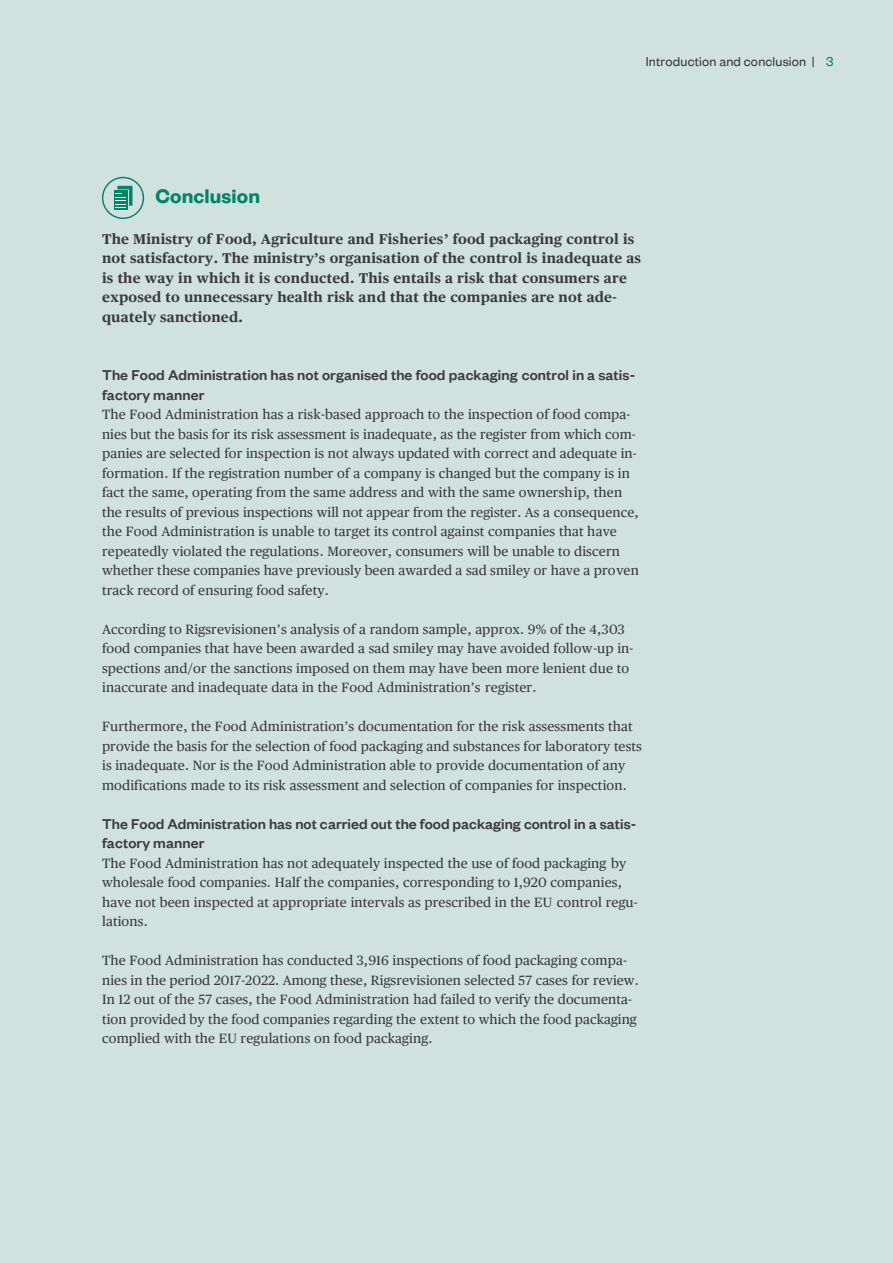
<style>
.page{position:relative;width:893px;height:1263px;background:#d1e2de}
.page>*{position:absolute;margin:0;border:0;box-sizing:border-box;transform-origin:0 0}
.t1{font:600 21.75px "Founders Grotesk";letter-spacing:.005em;color:#008567}
.t2{font:500 15.75px/19.5px "Founders Grotesk";letter-spacing:.005em;color:#3b3b3b}
.t3{font:700 14.25px/19.5px "Publico Text";letter-spacing:.01em;color:#3b3b3b}
.t4{font:14.25px "Founders Grotesk";letter-spacing:.01em;color:#3b3b3b}
.t5{font:13.5px/19.5px "Publico Text";letter-spacing:.01em;color:#3b3b3b}
.s1{color:#008567}
</style>
<div class="page">
<svg style="left:102px;top:177px;width:42px;height:42px"></svg>
<p class="t4" style="left:646px;top:53px;width:189px">Introduction and conclusion | <span class="s1">3</span></p>
<p class="t1" style="left:156px;top:182px;width:106px">Conclusion</p>
<p class="t3" style="left:102px;top:230px;width:541px">The Ministry of Food, Agriculture and Fisheries’ food packaging control is not satisfactory. The ministry’s organisation of the control is inadequate as is the way in which it is conducted. This entails a risk that consumers are exposed to unnecessary health risk and that the companies are not ade&shy;quately sanctioned.</p>
<h3 class="t2" style="left:102px;top:366px;width:535px">The Food Administration has not organised the food packaging control in a satis&shy;factory manner</h3>
<p class="t5" style="left:102px;top:406px;width:538px">The Food Administration has a risk-based approach to the inspection of food compa&shy;nies but the basis for its risk assessment is inadequate, as the register from which com&shy;panies are selected for inspection is not always updated with correct and adequate in&shy;formation. If the registration number of a company is changed but the company is in fact the same, operating from the same address and with the same ownership, then the results of previous inspections will not appear from the register. As a consequence, the Food Administration is unable to target its control against companies that have repeatedly violated the regulations. Moreover, consumers will be unable to discern whether these companies have previously been awarded a sad smiley or have a proven track record of ensuring food safety.</p>
<p class="t5" style="left:102px;top:620px;width:533px">According to Rigsrevisionen’s analysis of a random sample, approx. 9% of the 4,303 food companies that have been awarded a sad smiley may have avoided follow-up in&shy;spections and/or the sanctions imposed on them may have been more lenient due to inaccurate and inadequate data in the Food Administration’s register.</p>
<p class="t5" style="left:102px;top:718px;width:541px">Furthermore, the Food Administration’s documentation for the risk assessments that provide the basis for the selection of food packaging and substances for laboratory tests is inadequate. Nor is the Food Administration able to provide documentation of any modifications made to its risk assessment and selection of companies for inspection.</p>
<h3 class="t2" style="left:102px;top:814px;width:536px">The Food Administration has not carried out the food packaging control in a satis&shy;factory manner</h3>
<p class="t5" style="left:102px;top:854px;width:537px">The Food Administration has not adequately inspected the use of food packaging by wholesale food companies. Half the companies, corresponding to 1,920 companies, have not been inspected at appropriate intervals as prescribed in the EU control regu&shy;lations.</p>
<p class="t5" style="left:102px;top:952px;width:538px">The Food Administration has conducted 3,916 inspections of food packaging compa&shy;nies in the period 2017-2022. Among these, Rigsrevisionen selected 57 cases for review.<br>In 12 out of the 57 cases, the Food Administration had failed to verify the documenta&shy;tion provided by the food companies regarding the extent to which the food packaging complied with the EU regulations on food packaging.</p>
</div>
